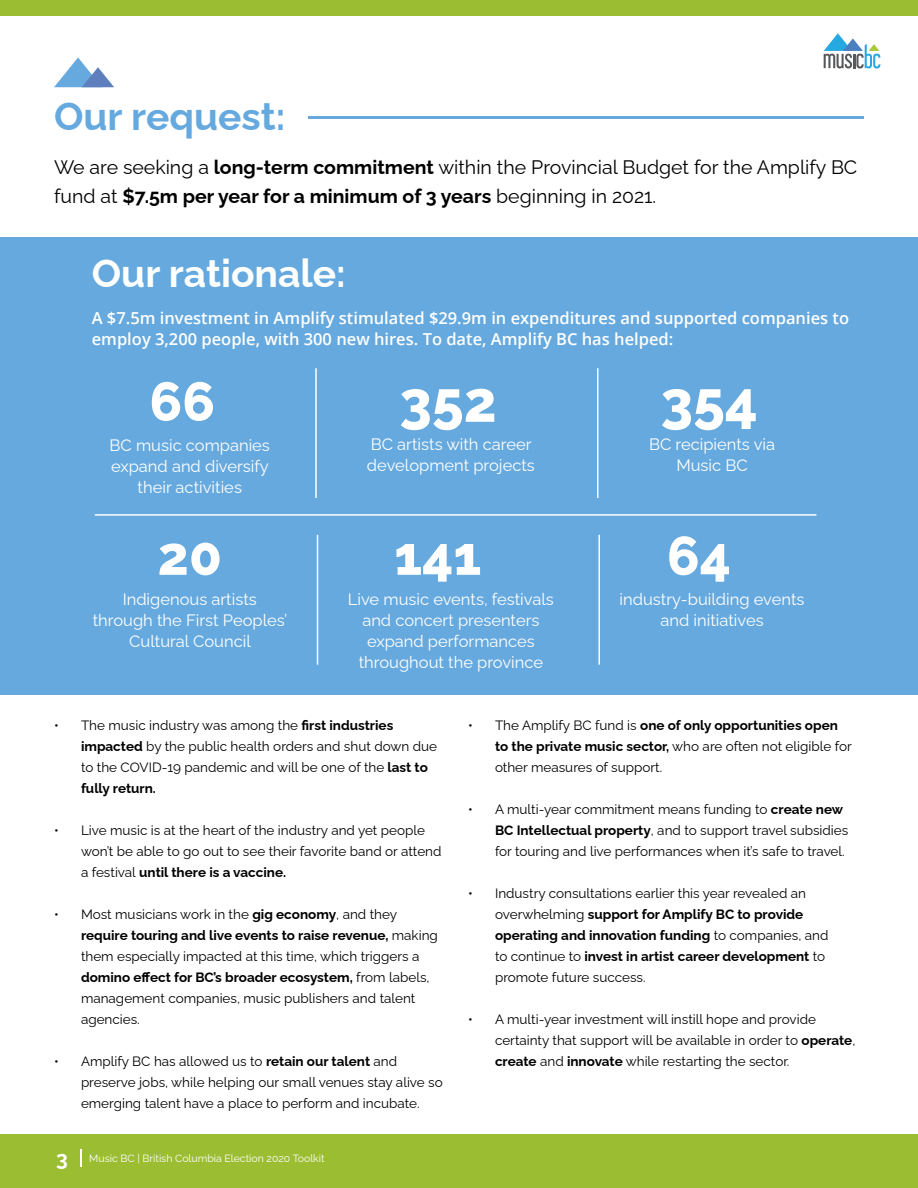
<style>
.page{position:relative;width:918px;height:1188px;background:#fff}
.page>*{position:absolute;margin:0;border:0;box-sizing:border-box;transform-origin:0 0}
.t1{font:800 57px "Raleway";color:#fff}
.t2{font:800 54px "Raleway";color:#fff}
.t3{font:700 39px "Raleway";color:#fff}
.t4{font:700 39px "Raleway";color:#65a9df}
.t5{font:19.5px/28.5px "Raleway";color:#000}
.t6{font:16.5px/21px "Raleway";color:#fff;text-align:center}
.t7{font:600 16.5px/21px "Open Sans";color:#fff}
.t8{font:13.5px/21px "Raleway";color:#000}
.t9{font:10.5px "Raleway";color:#fff}
.s1{font-weight:700}
.s2{font-weight:700;font-size:21px}
</style>
<div class="page">
<div style="left:0;top:1134px;width:917px;height:54px;background:#9bbd32"></div>
<svg style="left:80px;top:1149px;width:1px;height:17px"></svg>
<svg style="left:824px;top:33px;width:56px;height:36px"></svg>
<div style="left:0;top:0;width:918px;height:16px;background:#9bbd32"></div>
<div style="left:0;top:237px;width:918px;height:457px;background:#65a9df"></div>
<hr style="left:95px;top:514px;width:721px;height:2px;background:#fff">
<hr style="left:317px;top:535px;width:1px;height:130px;background:#fff">
<hr style="left:598px;top:535px;width:2px;height:130px;background:#fff">
<hr style="left:315px;top:368px;width:2px;height:130px;background:#fff">
<hr style="left:597px;top:368px;width:1px;height:130px;background:#fff">
<hr style="left:308px;top:117px;width:556px;height:2px;background:#65a9df">
<svg style="left:54px;top:57px;width:60px;height:30px"></svg>
<h3 class="t4" style="left:54px;top:85px;width:233px">Our request:</h3>
<h3 class="t5" style="left:54px;top:151px;width:805px">We are seeking a <span class="s1">long-term commitment</span> within the Provincial Budget for the Amplify BC fund at <span class="s1">$7.5m per year for a minimum of 3 years</span> beginning in 2021.</h3>
<h3 class="t3" style="left:92px;top:242px;width:256px">Our rationale:</h3>
<p class="t7" style="left:92px;top:307px;width:759px">A $7.5m investment in Amplify stimulated $29.9m in expenditures and supported companies to employ 3,200 people, with 300 new hires. To date, Amplify BC has helped:</p>
<h2 class="t2" style="left:149px;top:358px;width:67px">66</h2>
<p class="t6" style="left:110px;top:432px;width:162px">BC music companies expand and diversify their activities</p>
<h2 class="t2" style="left:158px;top:513px;width:66px">20</h2>
<p class="t6" style="left:93px;top:587px;width:196px">Indigenous artists through the First Peoples’<br>Cultural Council</p>
<h1 class="t1" style="left:399px;top:356px;width:99px">352</h1>
<p class="t6" style="left:367px;top:432px;width:169px;text-align:left">BC artists with career development projects</p>
<h2 class="t2" style="left:394px;top:513px;width:89px">141</h2>
<p class="t6" style="left:348px;top:587px;width:207px">Live music events, festivals and concert presenters expand performances throughout the province</p>
<h1 class="t1" style="left:661px;top:356px;width:99px">354</h1>
<p class="t6" style="left:649px;top:432px;width:128px">BC recipients via<br>Music BC</p>
<h2 class="t2" style="left:667px;top:513px;width:66px">64</h2>
<p class="t6" style="left:620px;top:587px;width:186px">industry-building events and initiatives</p>
<p class="t8" style="left:81px;top:713px;width:358px;text-indent:-27px">• The music industry was among the <span class="s1">first industries impacted</span> by the public health orders and shut down due to the COVID-19 pandemic and will be one of the <span class="s1">last to fully return.</span></p>
<p class="t8" style="left:81px;top:818px;width:362px;text-indent:-27px">• Live music is at the heart of the industry and yet people won’t be able to go out to see their favorite band or attend a festival <span class="s1">until there is a vaccine.</span></p>
<p class="t8" style="left:81px;top:902px;width:358px;text-indent:-27px">• Most musicians work in the <span class="s1">gig economy</span>, and they <span class="s1">require touring and live events to raise revenue,</span> making them especially impacted at this time, which triggers a <span class="s1">domino effect for BC’s broader ecosystem,</span> from labels, management companies, music publishers and talent agencies.</p>
<p class="t8" style="left:81px;top:1049px;width:363px;text-indent:-27px">• Amplify BC has allowed us to <span class="s1">retain our talent</span> and preserve jobs, while helping our small venues stay alive so emerging talent have a place to perform and incubate.</p>
<p class="t9" style="left:56px;top:1150px;width:270px"><span class="s2">3</span> Music BC | British Columbia Election 2020 Toolkit</p>
<p class="t8" style="left:495px;top:713px;width:358px;text-indent:-27px">• The Amplify BC fund is <span class="s1">one of only opportunities open to the private music sector,</span> who are often not eligible for other measures of support.</p>
<p class="t8" style="left:495px;top:797px;width:355px;text-indent:-27px">• A multi-year commitment means funding to <span class="s1">create new<br>BC Intellectual property</span>, and to support travel subsidies for touring and live performances when it’s safe to travel.</p>
<p class="t8" style="left:495px;top:881px;width:335px;text-indent:-27px">• Industry consultations earlier this year revealed an overwhelming <span class="s1">support for Amplify BC to provide operating and innovation funding</span> to companies, and to continue to <span class="s1">invest in artist career development</span> to promote future success.</p>
<p class="t8" style="left:495px;top:1007px;width:362px;text-indent:-27px">• A multi-year investment will instill hope and provide certainty that support will be available in order to <span class="s1">operate</span>, <span class="s1">create</span> and <span class="s1">innovate</span> while restarting the sector.</p>
</div>
